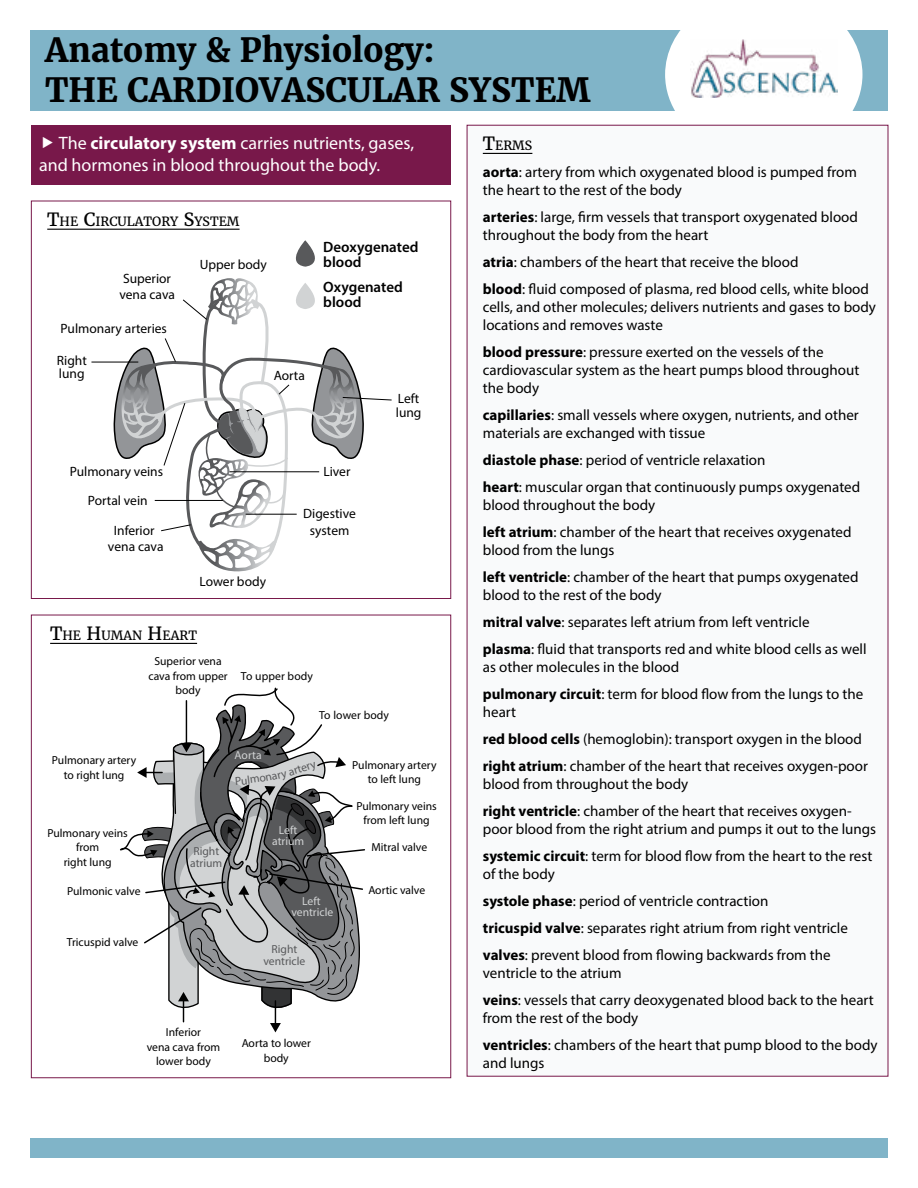
<style>
.page{position:relative;width:918px;height:1188px;background:#fff}
.page>*{position:absolute;margin:0;border:0;box-sizing:border-box;transform-origin:0 0}
.t1{font:700 33px/39.6px "Merriweather";color:#000}
.t2{font:18px/21.6px "Myriad Pro";color:#fff}
.t3{font:15px/27px "Myriad Pro";color:#000}
.t4{font:600 15px/15px "Myriad Pro";color:#000}
.t5{font:13.5px/16.2px "Myriad Pro";color:#000}
.t6{font:12.6px "Merriweather";color:#000}
.t7{font:11.7px/14.5px "Myriad Pro";color:#000;text-align:center}
.t8{font:11.7px/11.7px "Myriad Pro";color:#d1d3d4;text-align:center}
.t9{font:11.7px/11.7px "Myriad Pro";color:#58595b}
.s1{font-weight:700}
.s2{font-size:18px}
</style>
<div class="page">
<div style="left:30px;top:30px;width:858px;height:41px;background:#80b4c8"></div>
<div style="left:30px;top:70px;width:858px;height:41px;background:#80b4c8"></div>
<div style="left:30px;top:1138px;width:858px;height:20px;background:#80b4c8"></div>
<div style="left:467px;top:125px;width:421px;height:952px;background:#f9fafb"></div>
<hr style="left:483px;top:153px;width:49px;height:1px;background:#000">
<hr style="left:47px;top:229px;width:193px;height:1px;background:#000">
<svg style="left:191px;top:278px;width:124px;height:294px"></svg>
<svg style="left:295px;top:240px;width:20px;height:27px"></svg>
<svg style="left:91px;top:299px;width:301px;height:233px"></svg>
<hr style="left:50px;top:643px;width:147px;height:1px;background:#000">
<div style="left:31px;top:125px;width:420px;height:59px;background:#78184a"></div>
<svg style="left:665px;top:30px;width:198px;height:81px;background:#f2f7f9"></svg>
<img style="left:690px;top:39px;width:148px;height:59px">
<svg style="left:120px;top:687px;width:245px;height:345px"></svg>
<h1 class="t1" style="left:45px;top:30px;width:547px">Anatomy &amp; Physiology:<br>THE CARDIOVASCULAR SYSTEM</h1>
<p class="t2" style="left:39px;top:132px;width:377px;text-indent:20px">The <span class="s1">circulatory system</span> carries nutrients, gases, and hormones in blood throughout the body.</p>
<p class="t6" style="left:47px;top:213px;width:194px"><span class="s2">T</span>HE <span class="s2">C</span>IRCULATORY <span class="s2">S</span>YSTEM</p>
<p class="t5" style="left:200px;top:256px;width:69px">Upper body</p>
<p class="t5" style="left:119px;top:270px;width:57px">Superior vena cava</p>
<p class="t5" style="left:61px;top:320px;width:108px">Pulmonary arteries</p>
<p class="t5" style="left:57px;top:353px;width:32px;line-height:13.5px">Right lung</p>
<p class="t5" style="left:274px;top:367px;width:33px">Aorta</p>
<p class="t4" style="left:323px;top:239px;width:97px">Deoxygenated blood</p>
<p class="t4" style="left:323px;top:279px;width:81px">Oxygenated blood</p>
<p class="t5" style="left:396px;top:392px;width:27px;line-height:13.5px">Left lung</p>
<p class="t5" style="left:70px;top:457px;width:95px;line-height:29.1px;text-align:center">Pulmonary veins<br>Portal vein</p>
<p class="t5" style="left:108px;top:522px;width:57px;text-align:center">Inferior vena cava</p>
<p class="t5" style="left:200px;top:573px;width:68px">Lower body</p>
<p class="t5" style="left:323px;top:463px;width:29px">Liver</p>
<p class="t5" style="left:303px;top:506px;width:54px;text-align:center">Digestive system</p>
<p class="t6" style="left:50px;top:627px;width:148px"><span class="s2">T</span>HE <span class="s2">H</span>UMAN <span class="s2">H</span>EART</p>
<p class="t7" style="left:148px;top:654px;width:81px">Superior vena cava from upper body</p>
<p class="t7" style="left:241px;top:669px;width:74px">To upper body</p>
<p class="t7" style="left:319px;top:708px;width:71px">To lower body</p>
<p class="t7" style="left:52px;top:753px;width:86px">Pulmonary artery to right lung</p>
<p class="t7" style="left:47px;top:825px;width:82px">Pulmonary veins from<br>right lung</p>
<p class="t7" style="left:67px;top:884px;width:75px">Pulmonic valve</p>
<p class="t7" style="left:67px;top:934px;width:73px">Tricuspid valve</p>
<p class="t8" style="left:234px;top:749px;width:29px">Aorta</p>
<p class="t9" style="left:190px;top:845px;width:34px">Right atrium</p>
<p class="t8" style="left:272px;top:824px;width:34px">Left atrium</p>
<p class="t8" style="left:291px;top:895px;width:43px">Left ventricle</p>
<p class="t9" style="left:263px;top:943px;width:43px;text-align:center">Right ventricle</p>
<p class="t7" style="left:352px;top:757px;width:86px">Pulmonary artery to left lung</p>
<p class="t7" style="left:356px;top:798px;width:82px">Pulmonary veins from left lung</p>
<p class="t7" style="left:371px;top:840px;width:57px">Mitral valve</p>
<p class="t7" style="left:368px;top:882px;width:58px">Aortic valve</p>
<p class="t7" style="left:147px;top:1025px;width:75px">Inferior<br>vena cava from lower body</p>
<p class="t7" style="left:242px;top:1036px;width:71px">Aorta to lower body</p>
<p class="t6" style="left:483px;top:137px;width:51px"><span class="s2">T</span>ERMS</p>
<p class="t3" style="left:483px;top:163px;width:376px;line-height:18px"><span class="s1">aorta</span>: artery from which oxygenated blood is pumped from the heart to the rest of the body</p>
<p class="t3" style="left:483px;top:208px;width:377px;line-height:18px"><span class="s1">arteries</span>: large, firm vessels that transport oxygenated blood throughout the body from the heart</p>
<p class="t3" style="left:483px;top:248px;width:388px"><span class="s1">atria</span>: chambers of the heart that receive the blood<br><span class="s1">blood</span>: fluid composed of plasma, red blood cells, white blood</p>
<p class="t3" style="left:483px;top:298px;width:395px;line-height:18px">cells, and other molecules; delivers nutrients and gases to body locations and removes waste</p>
<p class="t3" style="left:483px;top:343px;width:378px;line-height:18px"><span class="s1">blood pressure</span>: pressure exerted on the vessels of the cardiovascular system as the heart pumps blood throughout the body</p>
<p class="t3" style="left:483px;top:406px;width:378px;line-height:18px"><span class="s1">capillaries</span>: small vessels where oxygen, nutrients, and other materials are exchanged with tissue</p>
<p class="t3" style="left:483px;top:446px;width:379px"><span class="s1">diastole phase</span>: period of ventricle relaxation<br><span class="s1">heart</span>: muscular organ that continuously pumps oxygenated</p>
<p class="t3" style="left:483px;top:491px;width:370px">blood throughout the body<br><span class="s1">left atrium</span>: chamber of the heart that receives oxygenated</p>
<p class="t3" style="left:483px;top:536px;width:377px">blood from the lungs<br><span class="s1">left ventricle</span>: chamber of the heart that pumps oxygenated</p>
<p class="t3" style="left:483px;top:581px;width:385px">blood to the rest of the body<br><span class="s1">mitral valve</span>: separates left atrium from left ventricle<br><span class="s1">plasma</span>: fluid that transports red and white blood cells as well</p>
<p class="t3" style="left:483px;top:653px;width:382px">as other molecules in the blood<br><span class="s1">pulmonary circuit</span>: term for blood flow from the lungs to the</p>
<p class="t3" style="left:483px;top:698px;width:387px">heart<br><span class="s1">red blood cells</span> (hemoglobin): transport oxygen in the blood <span class="s1">right atrium</span>: chamber of the heart that receives oxygen-poor</p>
<p class="t3" style="left:483px;top:770px;width:370px">blood from throughout the body<br><span class="s1">right ventricle</span>: chamber of the heart that receives oxygen-</p>
<p class="t3" style="left:483px;top:815px;width:395px">poor blood from the right atrium and pumps it out to the lungs <span class="s1">systemic circuit</span>: term for blood flow from the heart to the rest</p>
<p class="t3" style="left:483px;top:860px;width:367px">of the body<br><span class="s1">systole phase</span>: period of ventricle contraction<br><span class="s1">tricuspid valve</span>: separates right atrium from right ventricle <span class="s1">valves</span>: prevent blood from flowing backwards from the</p>
<p class="t3" style="left:483px;top:959px;width:392px">ventricle to the atrium<br><span class="s1">veins</span>: vessels that carry deoxygenated blood back to the heart</p>
<p class="t3" style="left:483px;top:1004px;width:396px">from the rest of the body<br><span class="s1">ventricles</span>: chambers of the heart that pump blood to the body</p>
<p class="t3" style="left:483px;top:1049px;width:63px">and lungs</p>
</div>
